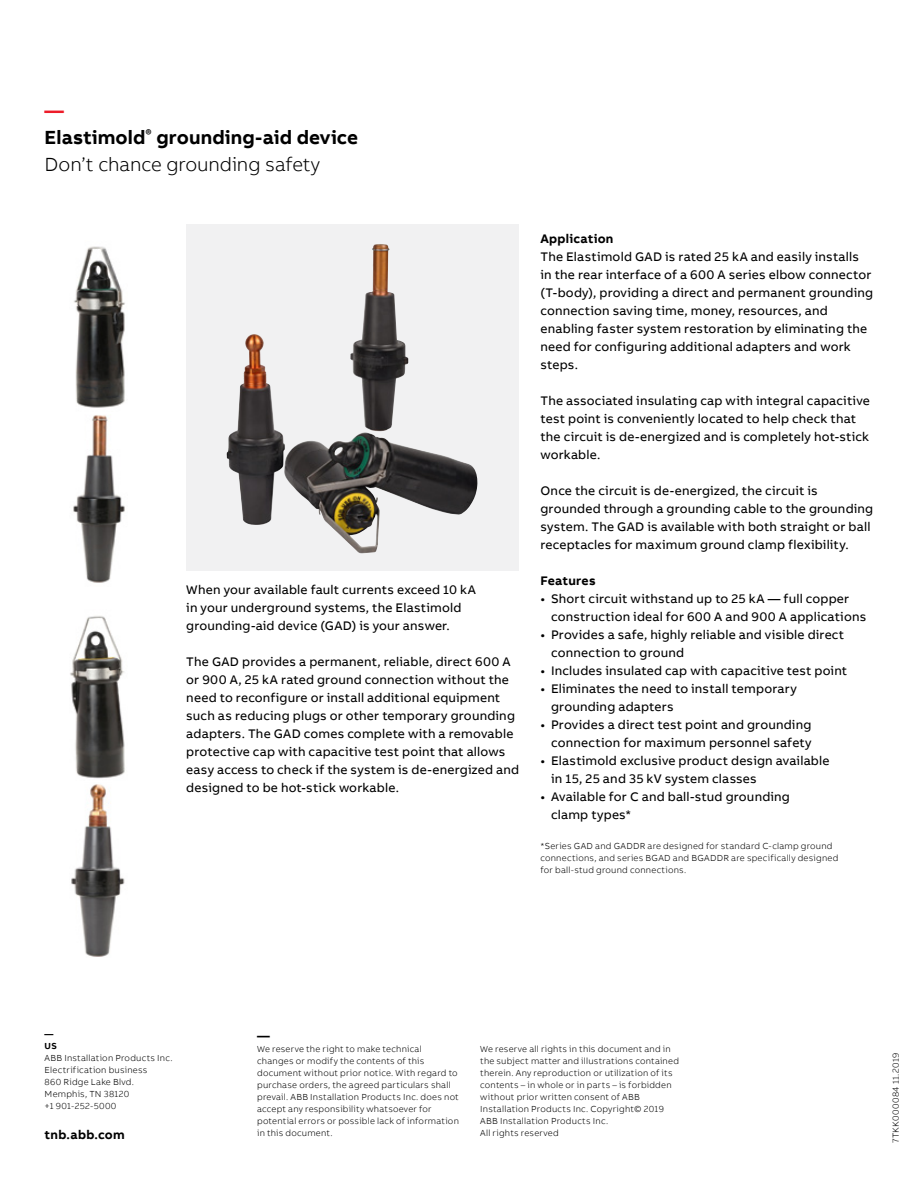
<style>
.page{position:relative;width:918px;height:1188px;background:#fff}
.page>*{position:absolute;margin:0;border:0;box-sizing:border-box;transform-origin:0 0}
.t1{font:700 19.5px/27px "AB Bvoice";letter-spacing:.005em;color:#000}
.t2{font:12.75px/18px "AB Bvoice";letter-spacing:.015em;color:#000}
.t3{font:700 12.75px "AB Bvoice";letter-spacing:.02em;color:#000}
.t4{font:300 9px/12px "AB Bvoice";letter-spacing:.025em;color:#000}
.t5{font:700 9px/12px "AB Bvoice";color:#000}
.s1{color:#ed1c29}
.s2{font-weight:300}
</style>
<div class="page">
<img style="left:70px;top:616px;width:55px;height:341px">
<img style="left:73px;top:246px;width:52px;height:337px">
<div style="left:186px;top:225px;width:333px;height:346px;background:#f1f1f2"></div>
<img style="left:226px;top:244px;width:183px;height:281px">
<h1 class="t1" style="left:45px;top:97px;width:315px"><span class="s1">—<br></span>Elastimold<sup>®</sup> grounding-aid device<br><span class="s2">Don’t chance grounding safety</span></h1>
<p class="t2" style="left:186px;top:580px;width:291px">When your available fault currents exceed 10 kA in your underground systems, the Elastimold grounding-aid device (GAD) is your answer.</p>
<p class="t2" style="left:186px;top:652px;width:334px">The GAD provides a permanent, reliable, direct 600 A or 900 A, 25 kA rated ground connection without the need to reconfigure or install additional equipment such as reducing plugs or other temporary grounding adapters. The GAD comes complete with a removable protective cap with capacitive test point that allows easy access to check if the system is de-energized and designed to be hot-stick workable.</p>
<p class="t3" style="left:540px;top:230px;width:75px">Application</p>
<p class="t2" style="left:540px;top:247px;width:334px">The Elastimold GAD is rated 25 kA and easily installs in the rear interface of a 600 A series elbow connector (T-body), providing a direct and permanent grounding connection saving time, money, resources, and enabling faster system restoration by eliminating the need for configuring additional adapters and work steps.</p>
<p class="t2" style="left:540px;top:391px;width:331px">The associated insulating cap with integral capacitive test point is conveniently located to help check that the circuit is de-energized and is completely hot-stick workable.</p>
<p class="t2" style="left:540px;top:481px;width:334px">Once the circuit is de-energized, the circuit is grounded through a grounding cable to the grounding system. The GAD is available with both straight or ball receptacles for maximum ground clamp flexibility.</p>
<p class="t3" style="left:540px;top:572px;width:57px">Features</p>
<p class="t2" style="left:551px;top:589px;width:317px;text-indent:-11px">• Short circuit withstand up to 25 kA — full copper construction ideal for 600 A and 900 A applications</p>
<p class="t2" style="left:551px;top:626px;width:295px;text-indent:-11px">• Provides a safe, highly reliable and visible direct connection to ground</p>
<p class="t2" style="left:540px;top:662px;width:308px">• Includes insulated cap with capacitive test point</p>
<p class="t2" style="left:551px;top:680px;width:247px;text-indent:-11px">• Eliminates the need to install temporary grounding adapters</p>
<p class="t2" style="left:540px;top:716px;width:273px;text-align:right">• Provides a direct test point and grounding connection for maximum personnel safety</p>
<p class="t2" style="left:551px;top:752px;width:280px;text-indent:-11px">• Elastimold exclusive product design available in 15, 25 and 35 kV system classes</p>
<p class="t2" style="left:551px;top:788px;width:240px;text-indent:-11px">• Available for C and ball-stud grounding clamp types*</p>
<p class="t4" style="left:540px;top:840px;width:299px">*Series GAD and GADDR are designed for standard C-clamp ground connections, and series BGAD and BGADDR are specifically designed for ball-stud ground connections.</p>
<p class="t5" style="left:45px;top:1028px;width:14px">—<br>US</p>
<p class="t4" style="left:45px;top:1052px;width:129px">ABB Installation Products Inc.<br>Electrification business<br>860 Ridge Lake Blvd.<br>Memphis, TN 38120<br>+1 901-252-5000</p>
<p class="t3" style="left:45px;top:1127px;width:82px">tnb.abb.com</p>
<p class="t3" style="left:257px;top:1027px;width:14px">—</p>
<p class="t4" style="left:257px;top:1043px;width:203px">We reserve the right to make technical changes or modify the contents of this document without prior notice. With regard to purchase orders, the agreed particulars shall prevail. ABB Installation Products Inc. does not accept any responsibility whatsoever for potential errors or possible lack of information in this document.</p>
<p class="t4" style="left:480px;top:1043px;width:200px">We reserve all rights in this document and in the subject matter and illustrations contained therein. Any reproduction or utilization of its contents – in whole or in parts – is forbidden without prior written consent of ABB Installation Products Inc. Copyright© 2019<br>ABB Installation Products Inc.<br>All rights reserved</p>
<p class="t4" style="left:890px;top:1143px;width:92px;rotate:-90deg">7TKK000084 11.2019</p>
</div>
